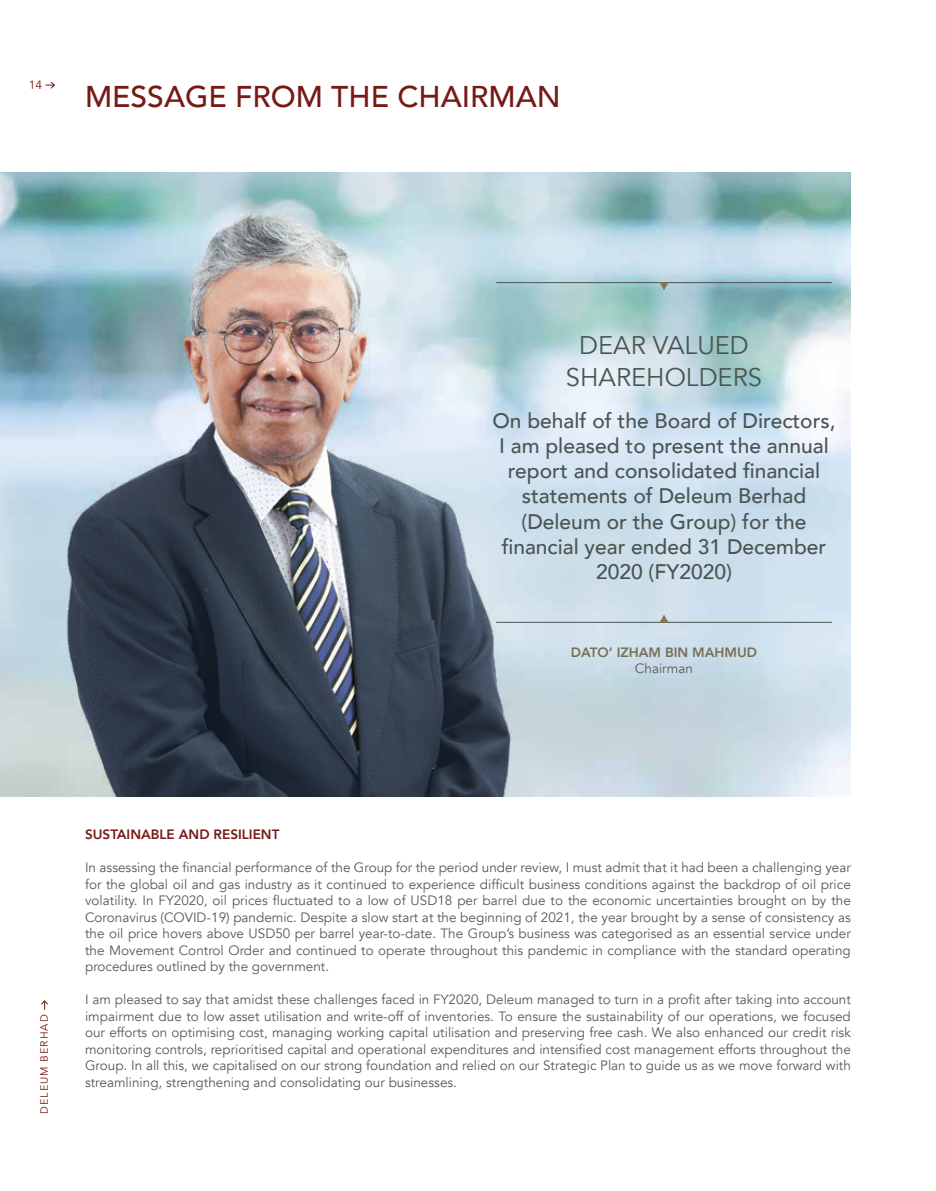
<style>
.page{position:relative;width:936px;height:1191px;background:#fff}
.page>*{position:absolute;margin:0;border:0;box-sizing:border-box;transform-origin:0 0}
.t1{font:500 30px "Avenir";color:#751a15}
.t2{font:25.5px/32.4px "Avenir";color:#4a5552;text-align:center}
.t3{font:500 21px/25.2px "Avenir";color:#4a5552;text-align:center}
.t4{font:13.5px/16.5px "Avenir";color:#58595b;text-align:justify}
.t5{font:800 13.5px "Avenir";color:#751a15}
.t6{font:800 13.5px "Avenir";color:#786e55}
.t7{font:12px "Avenir";color:#7b1914}
.t8{font:10.5px "Avenir";letter-spacing:.1em;color:#751a15}
</style>
<div class="page">
<svg style="left:41px;top:1000px;width:7px;height:9px"></svg>
<svg style="left:46px;top:81px;width:9px;height:8px"></svg>
<img style="left:522px;top:173px;width:328px;height:623px">
<img style="left:0;top:173px;width:522px;height:623px">
<hr style="left:496px;top:282px;width:335px;height:1px;background:#4a5552">
<hr style="left:496px;top:622px;width:335px;height:1px;background:#4a5552">
<svg style="left:659px;top:282px;width:9px;height:8px"></svg>
<svg style="left:659px;top:614px;width:9px;height:8px"></svg>
<p class="t7" style="left:29px;top:77px;width:15px">14</p>
<h1 class="t1" style="left:85px;top:70px;width:477px">MESSAGE FROM THE CHAIRMAN</h1>
<h2 class="t2" style="left:566px;top:329px;width:198px">DEAR VALUED<br>SHAREHOLDERS</h2>
<h3 class="t3" style="left:492px;top:407px;width:345px">On behalf of the Board of Directors,<br>I am pleased to present the annual report and consolidated financial statements of Deleum Berhad (Deleum or the Group) for the financial year ended 31 December<br>2020 (FY2020)</h3>
<p class="t6" style="left:571px;top:641px;width:187px">DATO’ IZHAM BIN MAHMUD</p>
<p class="t4" style="left:635px;top:660px;width:59px">Chairman</p>
<p class="t8" style="left:38px;top:1113px;width:101px;rotate:-90deg">DELEUM BERHAD</p>
<p class="t5" style="left:85px;top:824px;width:196px">SUSTAINABLE AND RESILIENT</p>
<p class="t4" style="left:85px;top:859px;width:767px">In assessing the financial performance of the Group for the period under review, I must admit that it had been a challenging year for the global oil and gas industry as it continued to experience difficult business conditions against the backdrop of oil price volatility. In FY2020, oil prices fluctuated to a low of USD18 per barrel due to the economic uncertainties brought on by the Coronavirus (COVID-19) pandemic. Despite a slow start at the beginning of 2021, the year brought by a sense of consistency as the oil price hovers above USD50 per barrel year-to-date. The Group’s business was categorised as an essential service under the Movement Control Order and continued to operate throughout this pandemic in compliance with the standard operating procedures outlined by the government.</p>
<p class="t4" style="left:85px;top:991px;width:767px">I am pleased to say that amidst these challenges faced in FY2020, Deleum managed to turn in a profit after taking into account impairment due to low asset utilisation and write-off of inventories. To ensure the sustainability of our operations, we focused our efforts on optimising cost, managing working capital utilisation and preserving free cash. We also enhanced our credit risk monitoring controls, reprioritised capital and operational expenditures and intensified cost management efforts throughout the Group. In all this, we capitalised on our strong foundation and relied on our Strategic Plan to guide us as we move forward with streamlining, strengthening and consolidating our businesses.</p>
</div>
